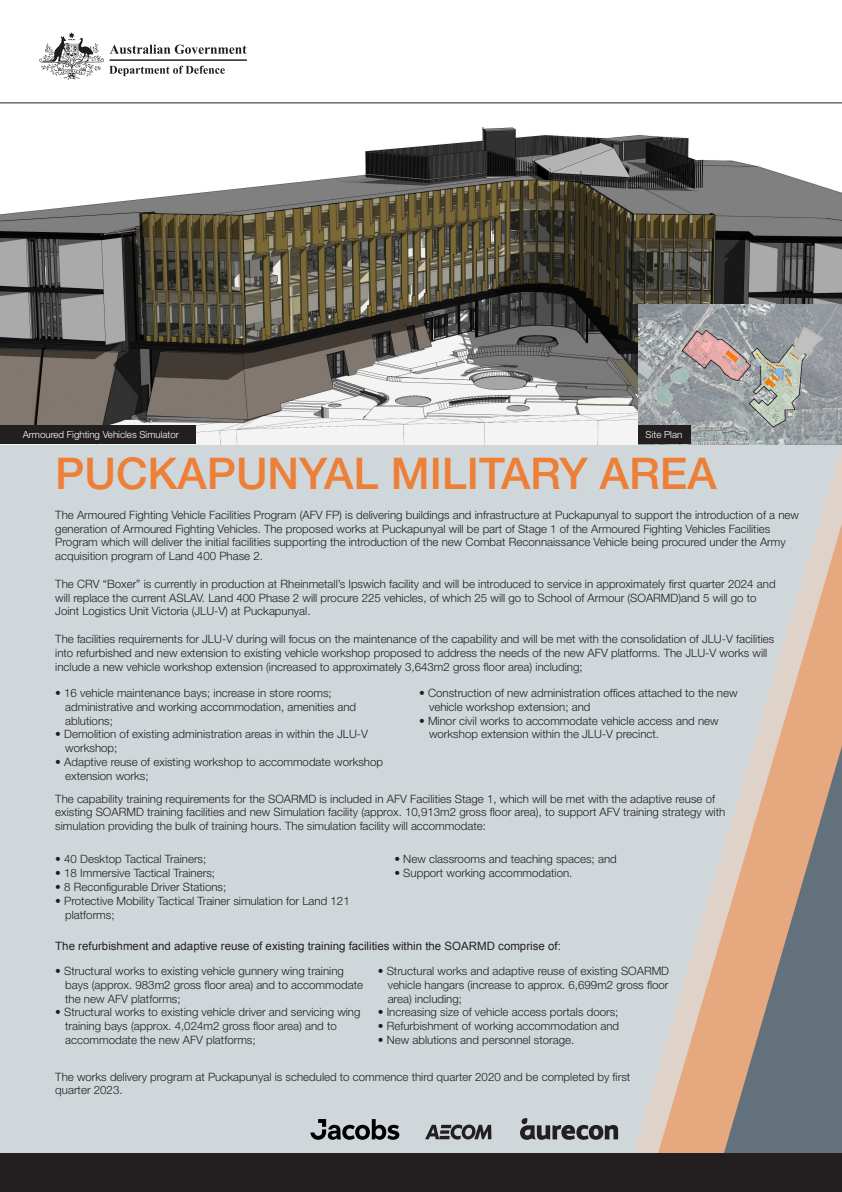
<style>
.page{position:relative;width:842px;height:1192px;background:#fff}
.page>*{position:absolute;margin:0;border:0;box-sizing:border-box;transform-origin:0 0}
.t1{font:500 43.75px "Helvetica Neue LT Std";color:#ed7f36}
.t2{font:300 11.5px/13.8px "Helvetica Neue LT Std";color:#231f20}
.t3{font:11.5px "Arial";color:#231f20}
.Body_small{font:300 9.75px "Helvetica Neue LT Std";color:#fff}
</style>
<div class="page">
<div style="left:0;top:444px;width:630px;height:710px;background:#d0d7db"></div>
<img style="left:0;top:127px;width:630px;height:317px">
<hr style="left:0;top:103px;width:842px;height:1px;background:#231f20">
<svg style="left:520px;top:1118px;width:98px;height:22px;background:#848688"></svg>
<svg style="left:425px;top:1124px;width:66px;height:16px"></svg>
<svg style="left:310px;top:1119px;width:89px;height:21px;background:#797d80"></svg>
<div style="left:0;top:426px;width:196px;height:18px;background:#231f20"></div>
<svg style="left:630px;top:103px;width:212px;height:1051px"></svg>
<svg style="left:654px;top:197px;width:188px;height:957px;background:#b7b3af"></svg>
<svg style="left:39px;top:32px;width:208px;height:48px"></svg>
<svg style="left:720px;top:746px;width:122px;height:408px;background:#a59286"></svg>
<div style="left:0;top:1154px;width:842px;height:38px;background:#231f20"></div>
<p class="Body_small" style="left:23px;top:429px;width:158px">Armoured Fighting Vehicles Simulator</p>
<p class="Body_small" style="left:645px;top:429px;width:38px">Site Plan</p>
<p class="t1" style="left:55px;top:447px;width:663px">PUCKAPUNYAL MILITARY AREA</p>
<p class="t2" style="left:55px;top:508px;width:745px">The Armoured Fighting Vehicle Facilities Program (AFV FP) is delivering buildings and infrastructure at Puckapunyal to support the introduction of a new</p>
<p class="t2" style="left:55px;top:521px;width:716px">generation of Armoured Fighting Vehicles. The proposed works at Puckapunyal will be part of Stage 1 of the Armoured Fighting Vehicles Facilities</p>
<p class="t2" style="left:55px;top:535px;width:732px">Program which will deliver the initial facilities supporting the introduction of the new Combat Reconnaissance Vehicle being procured under the Army</p>
<p class="t2" style="left:55px;top:549px;width:209px">acquisition program of Land 400 Phase 2.</p>
<p class="t2" style="left:55px;top:577px;width:722px">The CRV “Boxer” is currently in production at Rheinmetall’s Ipswich facility and will be introduced to service in approximately first quarter 2024 and</p>
<p class="t2" style="left:55px;top:590px;width:703px">will replace the current ASLAV. Land 400 Phase 2 will procure 225 vehicles, of which 25 will go to School of Armour (SOARMD)and 5 will go to</p>
<p class="t2" style="left:55px;top:604px;width:257px">Joint Logistics Unit Victoria (JLU-V) at Puckapunyal.</p>
<p class="t2" style="left:55px;top:632px;width:721px">The facilities requirements for JLU-V during will focus on the maintenance of the capability and will be met with the consolidation of JLU-V facilities</p>
<p class="t2" style="left:55px;top:646px;width:714px">into refurbished and new extension to existing vehicle workshop proposed to address the needs of the new AFV platforms. The JLU-V works will</p>
<p class="t2" style="left:55px;top:659px;width:529px">include a new vehicle workshop extension (increased to approximately 3,643m2 gross floor area) including;</p>
<p class="t2" style="left:65px;top:686px;width:292px;text-indent:-10px">• 16 vehicle maintenance bays; increase in store rooms; administrative and working accommodation, amenities and ablutions;</p>
<p class="t2" style="left:55px;top:727px;width:314px">• Demolition of existing administration areas in within the JLU-V</p>
<p class="t2" style="left:65px;top:741px;width:54px">workshop;</p>
<p class="t2" style="left:55px;top:755px;width:329px">• Adaptive reuse of existing workshop to accommodate workshop</p>
<p class="t2" style="left:65px;top:769px;width:85px">extension works;</p>
<p class="t2" style="left:419px;top:686px;width:320px">• Construction of new administration offices attached to the new</p>
<p class="t2" style="left:429px;top:700px;width:163px">vehicle workshop extension; and</p>
<p class="t2" style="left:419px;top:713px;width:301px">• Minor civil works to accommodate vehicle access and new</p>
<p class="t2" style="left:429px;top:727px;width:232px">workshop extension within the JLU-V precinct.</p>
<p class="t2" style="left:55px;top:791px;width:661px">The capability training requirements for the SOARMD is included in AFV Facilities Stage 1, which will be met with the adaptive reuse of</p>
<p class="t2" style="left:55px;top:805px;width:671px">existing SOARMD training facilities and new Simulation facility (approx. 10,913m2 gross floor area), to support AFV training strategy with</p>
<p class="t2" style="left:55px;top:819px;width:432px">simulation providing the bulk of training hours. The simulation facility will accommodate:</p>
<p class="t2" style="left:55px;top:852px;width:153px">• 40 Desktop Tactical Trainers;</p>
<p class="t2" style="left:55px;top:866px;width:161px">• 18 Immersive Tactical Trainers;</p>
<p class="t2" style="left:55px;top:880px;width:173px">• 8 Reconfigurable Driver Stations;</p>
<p class="t2" style="left:65px;top:894px;width:286px;text-indent:-10px">• Protective Mobility Tactical Trainer simulation for Land 121 platforms;</p>
<p class="t2" style="left:394px;top:852px;width:224px">• New classrooms and teaching spaces; and</p>
<p class="t2" style="left:394px;top:866px;width:180px">• Support working accommodation.</p>
<p class="t3" style="left:55px;top:938px;width:507px">The refurbishment and adaptive reuse of existing training facilities within the SOARMD comprise of:</p>
<p class="t2" style="left:55px;top:964px;width:290px">• Structural works to existing vehicle gunnery wing training</p>
<p class="t2" style="left:65px;top:978px;width:299px">bays (approx. 983m2 gross floor area) and to accommodate</p>
<p class="t2" style="left:65px;top:991px;width:117px">the new AFV platforms;</p>
<p class="t2" style="left:55px;top:1005px;width:307px">• Structural works to existing vehicle driver and servicing wing</p>
<p class="t2" style="left:65px;top:1019px;width:273px">training bays (approx. 4,024m2 gross floor area) and to</p>
<p class="t2" style="left:65px;top:1033px;width:192px">accommodate the new AFV platforms;</p>
<p class="t2" style="left:378px;top:964px;width:293px">• Structural works and adaptive reuse of existing SOARMD</p>
<p class="t2" style="left:388px;top:978px;width:282px">vehicle hangars (increase to approx. 6,699m2 gross floor</p>
<p class="t2" style="left:388px;top:991px;width:76px">area) including;</p>
<p class="t2" style="left:378px;top:1005px;width:242px">• Increasing size of vehicle access portals doors;</p>
<p class="t2" style="left:378px;top:1019px;width:243px">• Refurbishment of working accommodation and</p>
<p class="t2" style="left:378px;top:1033px;width:198px">• New ablutions and personnel storage.</p>
<p class="t2" style="left:55px;top:1069px;width:576px">The works delivery program at Puckapunyal is scheduled to commence third quarter 2020 and be completed by first</p>
<p class="t2" style="left:55px;top:1083px;width:69px">quarter 2023.</p>
</div>
